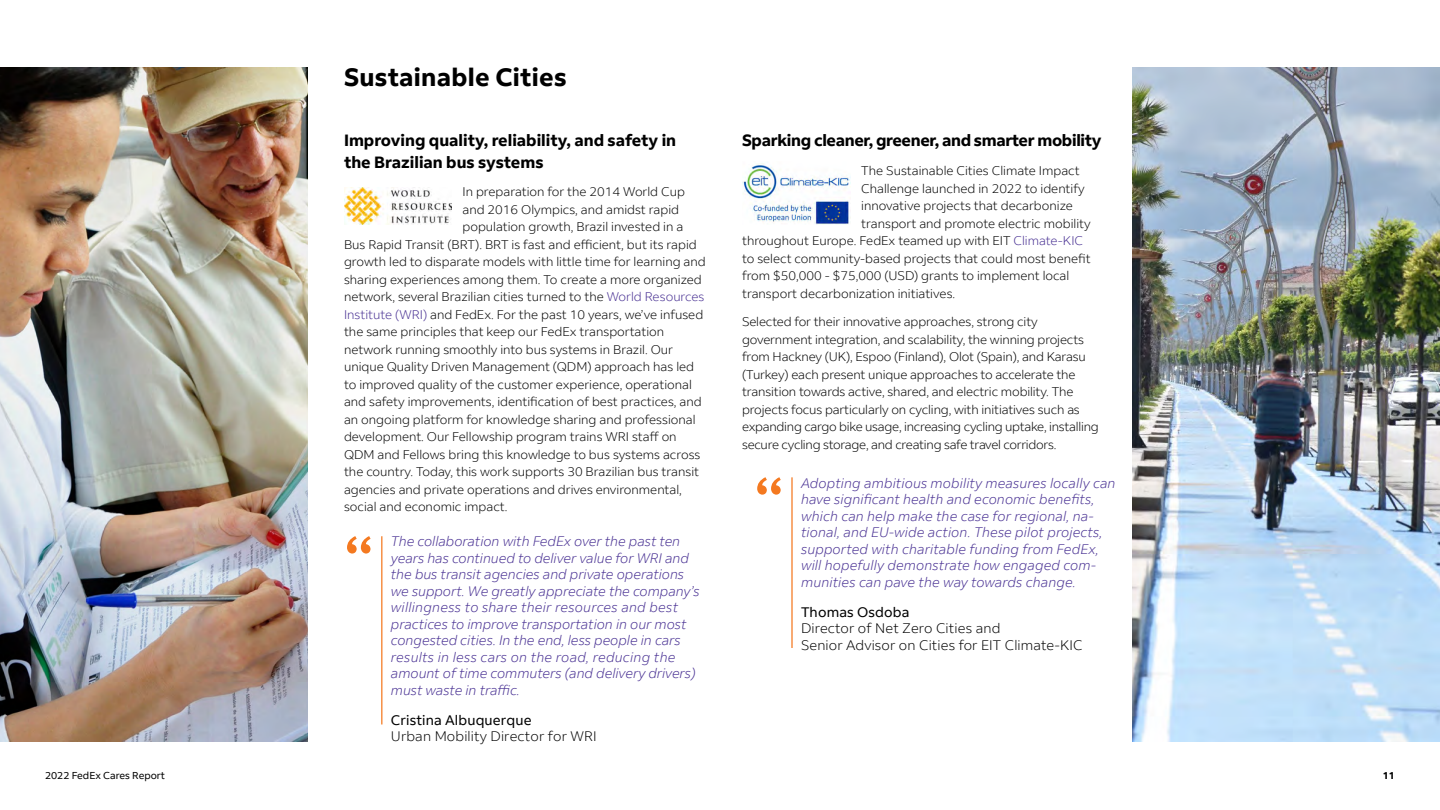
<style>
.page{position:relative;width:1440px;height:810px;background:#fff}
.page>*{position:absolute;margin:0;border:0;box-sizing:border-box;transform-origin:0 0}
.t1{font:77.5px "Andale Mono";color:#f47920}
.t2{font:700 25px "Fed Ex Sans";letter-spacing:.01em;color:#000}
.t3{font:700 16.25px/21.2px "Fed Ex Sans";letter-spacing:-.005em;color:#000}
.t4{font:italic 300 13.75px/16.5px "Fed Ex Sans";color:#472f92}
.t5{font:300 13.75px/16.5px "Fed Ex Sans";letter-spacing:.01em;color:#000}
.t6{font:13.75px "Fed Ex Sans";letter-spacing:.01em;color:#000}
.t7{font:300 12.5px/17.5px "Fed Ex Sans";color:#000}
.t8{font:10px "Fed Ex Sans";color:#000}
.t9{font:700 10px "Fed Ex Sans";color:#000}
.s1{color:#472f92}
</style>
<div class="page">
<img style="left:0;top:68px;width:308px;height:674px">
<img style="left:344px;top:187px;width:107px;height:37px">
<img style="left:742px;top:163px;width:108px;height:61px">
<img style="left:1132px;top:68px;width:308px;height:674px">
<hr style="left:381px;top:536px;width:1px;height:189px;background:#f47920">
<hr style="left:791px;top:477px;width:2px;height:171px;background:#f47920">
<h2 class="t2" style="left:344px;top:63px;width:224px">Sustainable Cities</h2>
<h3 class="t3" style="left:344px;top:130px;width:334px">Improving quality, reliability, and safety in the Brazilian bus systems</h3>
<p class="t7" style="left:463px;top:183px;width:224px">In preparation for the 2014 World Cup</p>
<p class="t7" style="left:463px;top:201px;width:218px">and 2016 Olympics, and amidst rapid</p>
<p class="t7" style="left:463px;top:218px;width:222px">population growth, Brazil invested in a</p>
<p class="t7" style="left:344px;top:236px;width:354px">Bus Rapid Transit (BRT). BRT is fast and efficient, but its rapid</p>
<p class="t7" style="left:344px;top:253px;width:363px">growth led to disparate models with little time for learning and</p>
<p class="t7" style="left:344px;top:271px;width:359px">sharing experiences among them. To create a more organized</p>
<p class="t7" style="left:344px;top:288px;width:362px">network, several Brazilian cities turned to the <span class="s1">World Resources</span></p>
<p class="t7" style="left:344px;top:306px;width:361px"><span class="s1">Institute (WRI)</span> and FedEx. For the past 10 years, we’ve infused</p>
<p class="t7" style="left:344px;top:323px;width:322px">the same principles that keep our FedEx transportation</p>
<p class="t7" style="left:344px;top:341px;width:330px">network running smoothly into bus systems in Brazil. Our</p>
<p class="t7" style="left:344px;top:358px;width:352px">unique Quality Driven Management (QDM) approach has led</p>
<p class="t7" style="left:344px;top:376px;width:349px">to improved quality of the customer experience, operational</p>
<p class="t7" style="left:344px;top:393px;width:359px">and safety improvements, identification of best practices, and</p>
<p class="t7" style="left:344px;top:411px;width:353px">an ongoing platform for knowledge sharing and professional</p>
<p class="t7" style="left:344px;top:428px;width:334px">development. Our Fellowship program trains WRI staff on</p>
<p class="t7" style="left:344px;top:446px;width:358px">QDM and Fellows bring this knowledge to bus systems across</p>
<p class="t7" style="left:344px;top:463px;width:357px">the country. Today, this work supports 30 Brazilian bus transit</p>
<p class="t7" style="left:344px;top:481px;width:339px">agencies and private operations and drives environmental,</p>
<p class="t7" style="left:344px;top:498px;width:165px">social and economic impact.</p>
<h1 class="t1" style="left:336px;top:513px;width:48px">“</h1>
<p class="t4" style="left:391px;top:533px;width:310px">The collaboration with FedEx over the past ten years has continued to deliver value for WRI and the bus transit agencies and private operations we support. We greatly appreciate the company’s willingness to share their resources and best practices to improve transportation in our most congested cities. In the end, less people in cars results in less cars on the road, reducing the amount of time commuters (and delivery drivers) must waste in traffic.</p>
<p class="t6" style="left:391px;top:712px;width:142px">Cristina Albuquerque</p>
<p class="t5" style="left:391px;top:728px;width:207px">Urban Mobility Director for WRI</p>
<h3 class="t3" style="left:742px;top:130px;width:361px">Sparking cleaner, greener, and smarter mobility</h3>
<p class="t7" style="left:861px;top:162px;width:220px">The Sustainable Cities Climate Impact</p>
<p class="t7" style="left:861px;top:180px;width:225px">Challenge launched in 2022 to identify</p>
<p class="t7" style="left:861px;top:197px;width:213px">innovative projects that decarbonize</p>
<p class="t7" style="left:861px;top:215px;width:231px">transport and promote electric mobility</p>
<p class="t7" style="left:742px;top:232px;width:343px">throughout Europe. FedEx teamed up with EIT <span class="s1">Climate-KIC</span></p>
<p class="t7" style="left:742px;top:250px;width:350px">to select community-based projects that could most benefit</p>
<p class="t7" style="left:742px;top:267px;width:329px">from $50,000 - $75,000 (USD) grants to implement local</p>
<p class="t7" style="left:742px;top:285px;width:215px">transport decarbonization initiatives.</p>
<p class="t7" style="left:742px;top:313px;width:358px">Selected for their innovative approaches, strong city government integration, and scalability, the winning projects from Hackney (UK), Espoo (Finland), Olot (Spain), and Karasu (Turkey) each present unique approaches to accelerate the transition towards active, shared, and electric mobility. The projects focus particularly on cycling, with initiatives such as expanding cargo bike usage, increasing cycling uptake, installing secure cycling storage, and creating safe travel corridors.</p>
<h1 class="t1" style="left:746px;top:455px;width:48px">“</h1>
<p class="t4" style="left:801px;top:475px;width:316px">Adopting ambitious mobility measures locally can have significant health and economic benefits, which can help make the case for regional, na&shy;tional, and EU-wide action. These pilot projects, supported with charitable funding from FedEx, will hopefully demonstrate how engaged com&shy;munities can pave the way towards change.</p>
<p class="t6" style="left:801px;top:604px;width:110px">Thomas Osdoba</p>
<p class="t5" style="left:801px;top:620px;width:283px">Director of Net Zero Cities and<br>Senior Advisor on Cities for EIT Climate-KIC</p>
<p class="t8" style="left:45px;top:769px;width:122px">2022 FedEx Cares Report</p>
<p class="t9" style="left:1383px;top:769px;width:14px">11</p>
</div>
